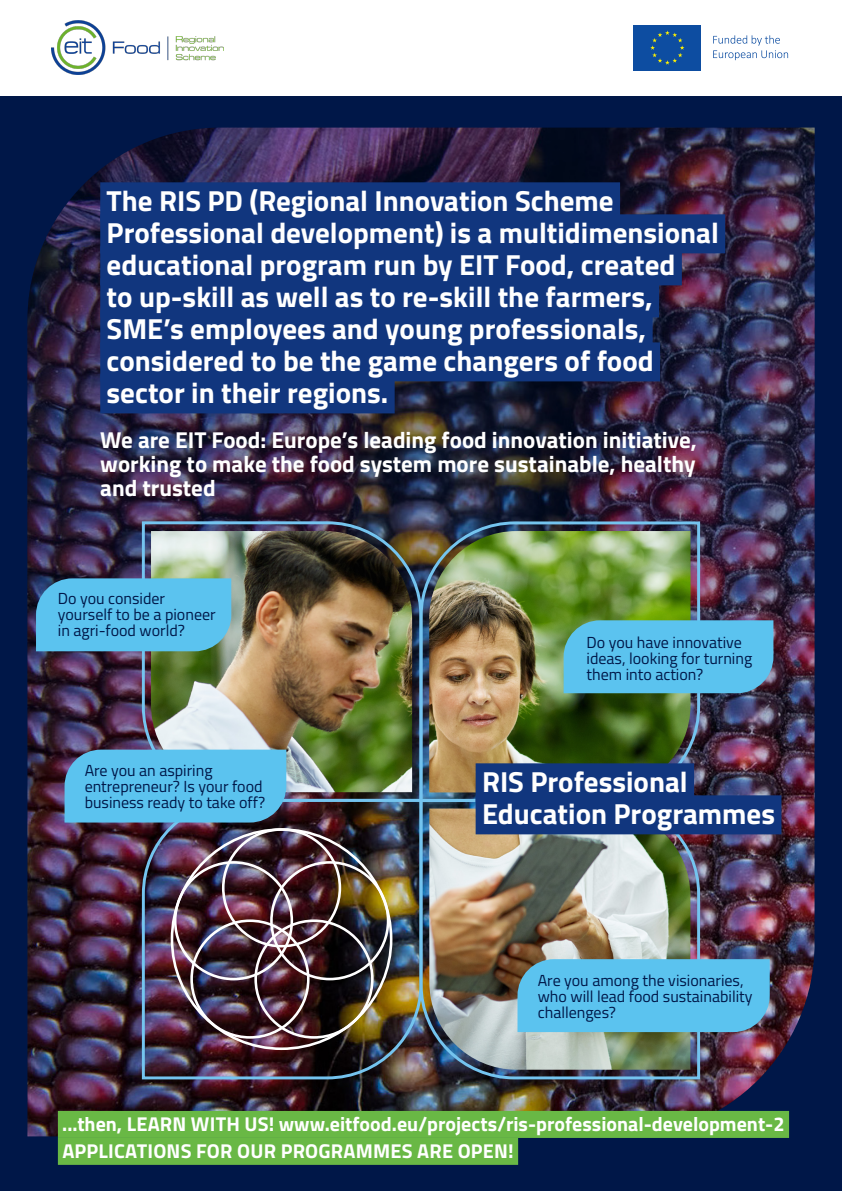
<style>
.page{position:relative;width:842px;height:1191px;background:#001748}
.page>*{position:absolute;margin:0;border:0;box-sizing:border-box;transform-origin:0 0}
.t1{font:700 29px/32px "Titillium Web";color:#fff}
.t2{font:700 23px/24px "Titillium Web";color:#fff;text-align:justify}
.t3{font:700 20px "Titillium Web";color:#fff}
.t4{font:16px/16px "Titillium Web";color:#001748}
</style>
<div class="page">
<img style="left:27px;top:127px;width:787px;height:1008px">
<img style="left:140px;top:520px;width:278px;height:229px">
<img style="left:418px;top:520px;width:283px;height:275px">
<img style="left:424px;top:834px;width:277px;height:246px">
<img style="left:151px;top:531px;width:539px;height:538px">
<img style="left:140px;top:797px;width:284px;height:283px">
<div style="left:190px;top:919px;width:120px;height:119px;border:3px solid #fff;border-radius:50%"></div>
<div style="left:254px;top:919px;width:120px;height:119px;border:3px solid #fff;border-radius:50%"></div>
<div style="left:174px;top:861px;width:119px;height:119px;border:3px solid #fff;border-radius:50%"></div>
<div style="left:270px;top:861px;width:119px;height:119px;border:3px solid #fff;border-radius:50%"></div>
<div style="left:222px;top:828px;width:119px;height:119px;border:3px solid #fff;border-radius:50%"></div>
<div style="left:0;top:0;width:842px;height:96px;background:#fff"></div>
<img style="left:51px;top:21px;width:173px;height:54px">
<div style="left:634px;top:25px;width:67px;height:45px;background:#0d4da1"></div>
<svg style="left:650px;top:31px;width:34px;height:34px"></svg>
<svg style="left:713px;top:35px;width:75px;height:25px"></svg>
<div style="left:58px;top:1111px;width:731px;height:27px;background:#69b845"></div>
<div style="left:58px;top:1137px;width:460px;height:27px;background:#69b845"></div>
<div style="left:65px;top:749px;width:221px;height:73px;background:#5bc3ef"></div>
<div style="left:564px;top:620px;width:209px;height:73px;background:#5bc3ef"></div>
<div style="left:36px;top:578px;width:195px;height:73px;background:#5bc3ef"></div>
<div style="left:517px;top:959px;width:253px;height:73px;background:#5bc3ef"></div>
<div style="left:100px;top:182px;width:520px;height:39px;background:#11367e"></div>
<div style="left:100px;top:214px;width:625px;height:39px;background:#11367e"></div>
<div style="left:100px;top:246px;width:582px;height:39px;background:#11367e"></div>
<div style="left:100px;top:278px;width:559px;height:39px;background:#11367e"></div>
<div style="left:100px;top:310px;width:553px;height:39px;background:#11367e"></div>
<div style="left:100px;top:342px;width:560px;height:39px;background:#11367e"></div>
<div style="left:100px;top:374px;width:295px;height:39px;background:#11367e"></div>
<div style="left:476px;top:763px;width:218px;height:39px;background:#11367e"></div>
<div style="left:476px;top:795px;width:305px;height:39px;background:#11367e"></div>
<p class="t1" style="left:107px;top:183px;width:614px">The RIS PD (Regional Innovation Scheme Professional development) is a multidimensional educational program run by EIT Food, created<br>to up-skill as well as to re-skill the farmers, SME’s employees and young professionals, considered to be the game changers of food sector in their regions.</p>
<p class="t2" style="left:100px;top:427px;width:598px">We are EIT Food: Europe’s leading food innovation initiative, working to make the food system more sustainable, healthy and trusted</p>
<p class="t4" style="left:58px;top:590px;width:159px">Do you consider yourself to be a pioneer in agri-food world?</p>
<p class="t4" style="left:85px;top:761px;width:182px">Are you an aspiring entrepreneur? Is your food business ready to take off?</p>
<p class="t4" style="left:586px;top:633px;width:167px">Do you have innovative ideas, looking for turning them into action?</p>
<p class="t1" style="left:482px;top:764px;width:295px">RIS Professional<br>Education Programmes</p>
<p class="t4" style="left:538px;top:971px;width:216px">Are you among the visionaries, who will lead food sustainability challenges?</p>
<p class="t3" style="left:62px;top:1109px;width:724px">...then, LEARN WITH US! www.eitfood.eu/projects/ris-professional-development-2</p>
<p class="t3" style="left:62px;top:1136px;width:453px">APPLICATIONS FOR OUR PROGRAMMES ARE OPEN!</p>
</div>
